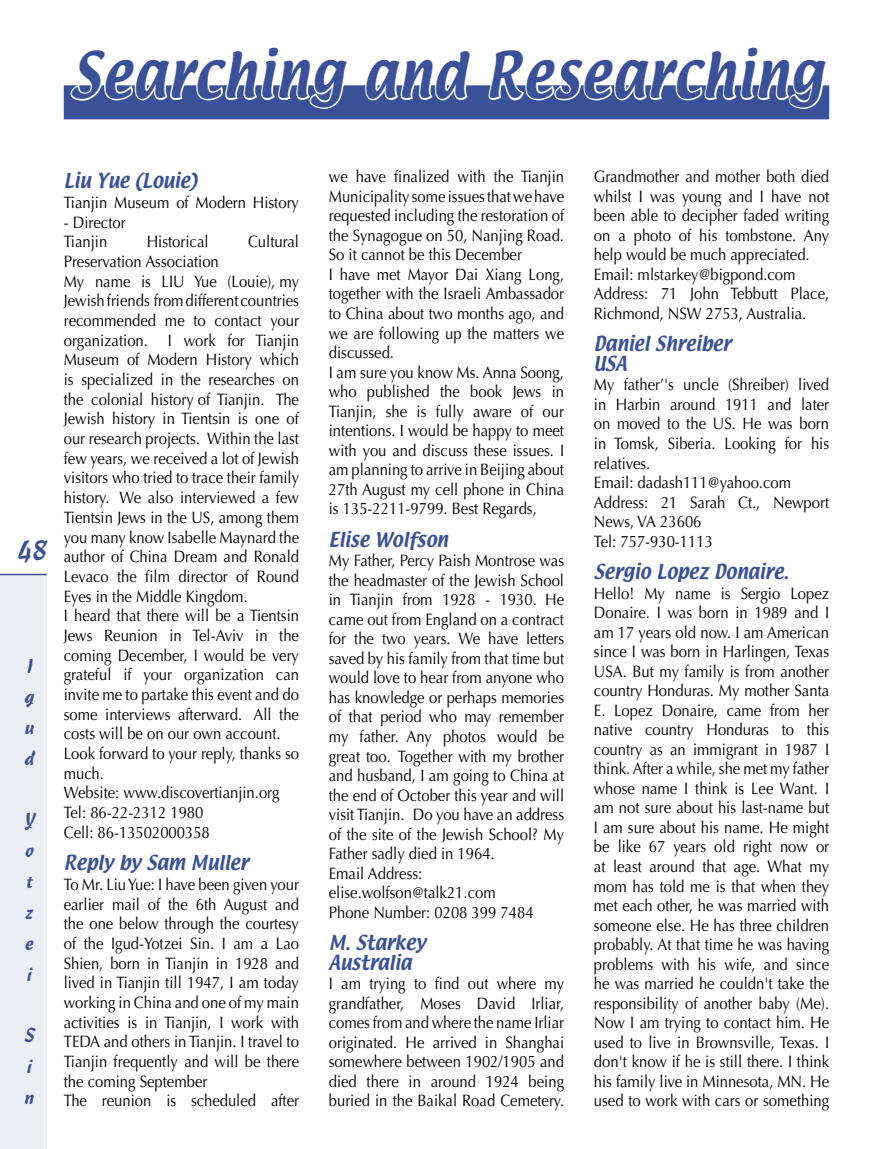
<style>
.page{position:relative;width:893px;height:1149px;background:#fff}
.page>*{position:absolute;margin:0;border:0;box-sizing:border-box;transform-origin:0 0}
.t1{font:55.5px "Textile";letter-spacing:.03em;color:#3a519a;scale:.9 1}
.t2{font:27px "Cascade Script";color:#3a519a}
.t3{font:19.5px/30.8px "Cascade Script";color:#3a519a;text-align:justify}
.t4{font:18px/19.5px "Textile";color:#3a519a;scale:.95 1}
.t5{font:16.5px/19.5px "Optima";color:#000;scale:.9 1}
</style>
<div class="page">
<div style="left:0;top:574px;width:47px;height:574px;background:#ebeef5"></div>
<hr style="left:0;top:573px;width:47px;height:2px;background:#3a519a">
<div style="left:64px;top:85px;width:765px;height:34px;background:#3a519a"></div>
<svg style="left:69px;top:85px;width:282px;height:24px"></svg>
<svg style="left:364px;top:85px;width:109px;height:16px"></svg>
<svg style="left:487px;top:85px;width:343px;height:32px"></svg>
<h1 class="t1" style="left:70px;top:36px;width:837px">Searching and Researching</h1>
<h2 class="t2" style="left:17px;top:534px;width:16px">48</h2>
<p class="t3" style="left:25px;top:650px;width:11px">I g u d</p>
<p class="t3" style="left:24px;top:803px;width:12px">Y o t z e i</p>
<p class="t3" style="left:25px;top:1019px;width:11px">S i n</p>
<p class="t4" style="left:64px;top:172px;width:142px">Liu Yue (Louie)</p>
<p class="t5" style="left:64px;top:193px;width:263px">Tianjin Museum of Modern History</p>
<p class="t5" style="left:64px;top:212px;width:70px">- Director<br>Tianjin</p>
<p class="t5" style="left:147px;top:232px;width:70px">Historical</p>
<p class="t5" style="left:248px;top:232px;width:58px">Cultural</p>
<p class="t5" style="left:64px;top:252px;width:263px">Preservation Association<br>My name is LIU Yue (Louie), my<br>Jewish friends from different countries recommended me to contact your organization. I work for Tianjin<br>Museum of Modern History which is specialized in the researches on the colonial history of Tianjin. The<br>Jewish history in Tientsin is one of our research projects. Within the last few years, we received a lot of Jewish visitors who tried to trace their family history. We also interviewed a few<br>Tientsin Jews in the US, among them you many know Isabelle Maynard the author of China Dream and Ronald<br>Levaco the film director of Round<br>Eyes in the Middle Kingdom.<br>I heard that there will be a Tientsin<br>Jews Reunion in Tel-Aviv in the coming December, I would be very grateful if your organization can invite me to partake this event and do some interviews afterward. All the costs will be on our own account.<br>Look forward to your reply, thanks so much.<br>Website: www.discovertianjin.org<br>Tel: 86-22-2312 1980<br>Cell: 86-13502000358</p>
<p class="t4" style="left:64px;top:853px;width:196px">Reply by Sam Muller</p>
<p class="t5" style="left:64px;top:874px;width:263px">To Mr. Liu Yue: I have been given your earlier mail of the 6th August and the one below through the courtesy of the Igud-Yotzei Sin. I am a Lao Shien, born in Tianjin in 1928 and lived in Tianjin till 1947, I am today working in China and one of my main activities is in Tianjin, I work with TEDA and others in Tianjin. I travel to Tianjin frequently and will be there the coming September<br>The reunion is scheduled after</p>
<p class="t5" style="left:329px;top:167px;width:263px">we have finalized with the Tianjin<br>Municipality some issues that we have requested including the restoration of the Synagogue on 50, Nanjing Road.<br>So it cannot be this December<br>I have met Mayor Dai Xiang Long, together with the Israeli Ambassador to China about two months ago, and we are following up the matters we discussed.<br>I am sure you know Ms. Anna Soong, who published the book Jews in<br>Tianjin, she is fully aware of our intentions. I would be happy to meet with you and discuss these issues. I am planning to arrive in Beijing about<br>27th August my cell phone in China is 135-2211-9799. Best Regards,</p>
<p class="t4" style="left:329px;top:530px;width:127px">Elise Wolfson</p>
<p class="t5" style="left:329px;top:551px;width:263px">My Father, Percy Paish Montrose was the headmaster of the Jewish School in Tianjin from 1928 - 1930. He came out from England on a contract for the two years. We have letters saved by his family from that time but would love to hear from anyone who has knowledge or perhaps memories of that period who may remember my father. Any photos would be great too. Together with my brother and husband, I am going to China at the end of October this year and will visit Tianjin. Do you have an address of the site of the Jewish School? My<br>Father sadly died in 1964.<br>Email Address: elise.wolfson@talk21.com<br>Phone Number: 0208 399 7484</p>
<p class="t4" style="left:329px;top:933px;width:103px">M. Starkey<br>Australia</p>
<p class="t5" style="left:329px;top:973px;width:263px;text-align:justify">I am trying to find out where my grandfather, Moses David Irliar, comes from and where the name Irliar originated. He arrived in Shanghai somewhere between 1902/1905 and died there in around 1924 being buried in the Baikal Road Cemetery.</p>
<p class="t5" style="left:594px;top:167px;width:263px">Grandmother and mother both died whilst I was young and I have not been able to decipher faded writing on a photo of his tombstone. Any help would be much appreciated.<br>Email: mlstarkey@bigpond.com<br>Address: 71 John Tebbutt Place,<br>Richmond, NSW 2753, Australia.</p>
<p class="t4" style="left:594px;top:335px;width:146px">Daniel Shreiber<br>USA</p>
<p class="t5" style="left:594px;top:375px;width:263px">My father’'s uncle (Shreiber) lived in Harbin around 1911 and later on moved to the US. He was born in Tomsk, Siberia. Looking for his relatives.<br>Email: dadash111@yahoo.com<br>Address: 21 Sarah Ct., Newport<br>News, VA 23606<br>Tel: 757-930-1113</p>
<p class="t4" style="left:594px;top:562px;width:206px">Sergio Lopez Donaire.</p>
<p class="t5" style="left:594px;top:583px;width:263px;text-align:justify">Hello! My name is Sergio Lopez Donaire. I was born in 1989 and I am 17 years old now. I am American since I was born in Harlingen, Texas USA. But my family is from another country Honduras. My mother Santa E. Lopez Donaire, came from her native country Honduras to this country as an immigrant in 1987 I think. After a while, she met my father whose name I think is Lee Want. I am not sure about his last-name but I am sure about his name. He might be like 67 years old right now or at least around that age. What my mom has told me is that when they met each other, he was married with someone else. He has three children probably. At that time he was having problems with his wife, and since he was married he couldn't take the responsibility of another baby (Me).<br>Now I am trying to contact him. He used to live in Brownsville, Texas. I don't know if he is still there. I think his family live in Minnesota, MN. He used to work with cars or something</p>
</div>
